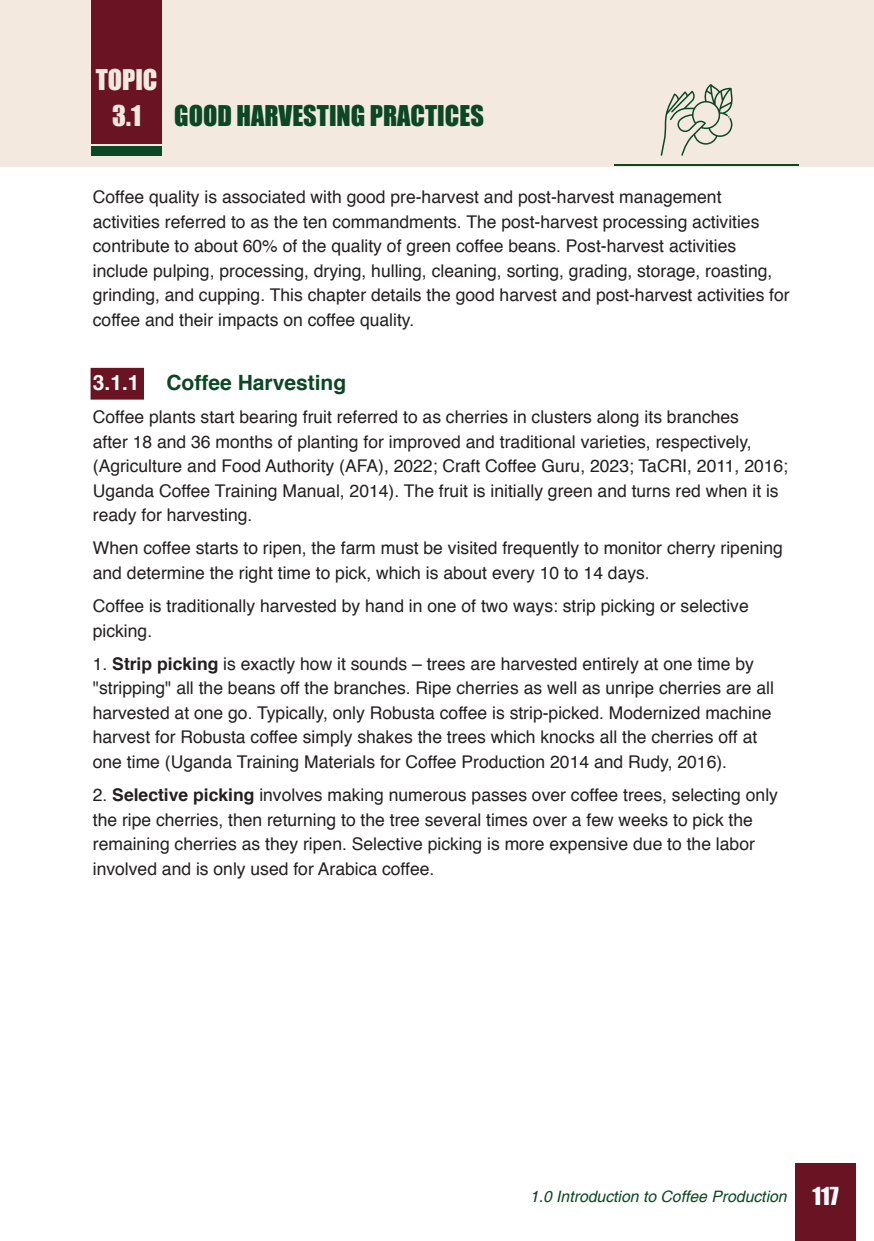
<style>
.page{position:relative;width:874px;height:1241px;background:#fff}
.page>*{position:absolute;margin:0;border:0;box-sizing:border-box;transform-origin:0 0}
.t1{font:26.25px "Impact";color:#0a4722}
.t2{font:26.25px "Impact";color:#f3e9df}
.t3{font:700 21px "Helvetica";color:#0a4722}
.t4{font:700 21px "Helvetica";color:#fff}
.t5{font:17.5px/24.5px "Helvetica";color:#231f20}
.t6{font:italic 15.75px "Helvetica";color:#0a4722}
.s1{font-weight:700}
.s2{font-family:"Impact";font-style:normal;font-size:22.75px;color:#fff}
</style>
<div class="page">
<div style="left:794px;top:1162px;width:61px;height:78px;background:#6a1322"></div>
<div style="left:90px;top:368px;width:54px;height:31px;background:#6a1322"></div>
<div style="left:0;top:0;width:873px;height:166px;background:#f3e9df"></div>
<div style="left:91px;top:0;width:71px;height:143px;background:#6a1322"></div>
<div style="left:91px;top:146px;width:71px;height:10px;background:#0a4722"></div>
<hr style="left:614px;top:164px;width:184px;height:1px;background:#0a4722">
<svg style="left:660px;top:84px;width:72px;height:72px"></svg>
<h1 class="t2" style="left:96px;top:59px;width:63px">TOPIC</h1>
<h1 class="t2" style="left:112px;top:95px;width:30px">3.1</h1>
<h1 class="t1" style="left:174px;top:95px;width:311px">GOOD HARVESTING PRACTICES</h1>
<p class="t5" style="left:93px;top:185px;width:698px">Coffee quality is associated with good pre-harvest and post-harvest management activities referred to as the ten commandments. The post-harvest processing activities contribute to about 60% of the quality of green coffee beans. Post-harvest activities include pulping, processing, drying, hulling, cleaning, sorting, grading, storage, roasting, grinding, and cupping. This chapter details the good harvest and post-harvest activities for coffee and their impacts on coffee quality.</p>
<p class="t4" style="left:93px;top:365px;width:48px">3.1.1</p>
<p class="t3" style="left:166px;top:365px;width:181px">Coffee Harvesting</p>
<p class="t5" style="left:93px;top:405px;width:696px">Coffee plants start bearing fruit referred to as cherries in clusters along its branches<br>after 18 and 36 months of planting for improved and traditional varieties, respectively, (Agriculture and Food Authority (AFA), 2022; Craft Coffee Guru, 2023; TaCRI, 2011, 2016; Uganda Coffee Training Manual, 2014). The fruit is initially green and turns red when it is ready for harvesting.</p>
<p class="t5" style="left:93px;top:536px;width:691px">When coffee starts to ripen, the farm must be visited frequently to monitor cherry ripening and determine the right time to pick, which is about every 10 to 14 days.</p>
<p class="t5" style="left:93px;top:594px;width:657px">Coffee is traditionally harvested by hand in one of two ways: strip picking or selective picking.</p>
<p class="t5" style="left:93px;top:652px;width:682px">1. <span class="s1">Strip picking</span> is exactly how it sounds – trees are harvested entirely at one time by "stripping" all the beans off the branches. Ripe cherries as well as unripe cherries are all harvested at one go. Typically, only Robusta coffee is strip-picked. Modernized machine harvest for Robusta coffee simply shakes the trees which knocks all the cherries off at one time (Uganda Training Materials for Coffee Production 2014 and Rudy, 2016).</p>
<p class="t5" style="left:93px;top:783px;width:686px">2. <span class="s1">Selective picking</span> involves making numerous passes over coffee trees, selecting only the ripe cherries, then returning to the tree several times over a few weeks to pick the remaining cherries as they ripen. Selective picking is more expensive due to the labor involved and is only used for Arabica coffee.</p>
<p class="t6" style="left:529px;top:1187px;width:310px">1.0 Introduction to Coffee Production <span class="s2">117</span></p>
</div>
